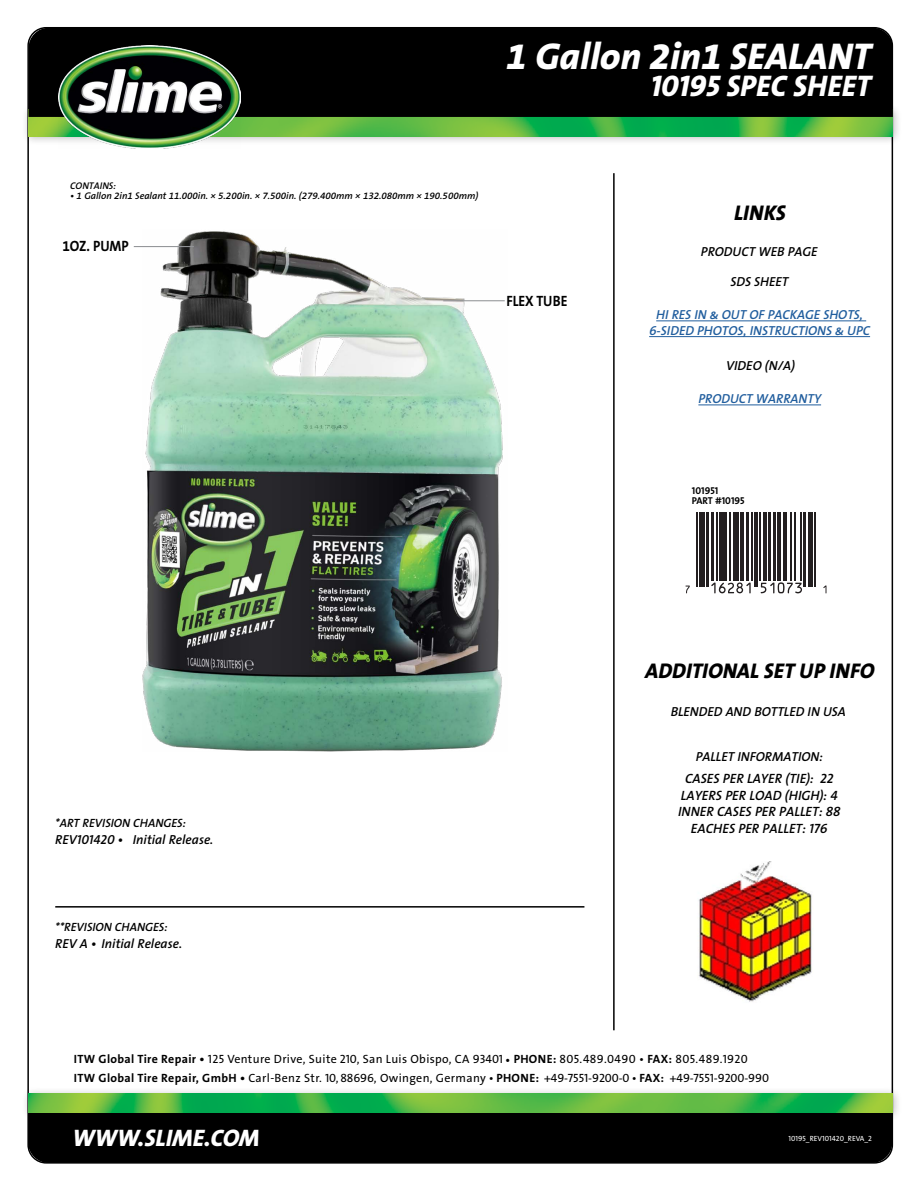
<style>
.page{position:relative;width:918px;height:1188px;background:#fff}
.page>*{position:absolute;margin:0;border:0;box-sizing:border-box;transform-origin:0 0}
.t1{font:37.5px "The Sans Q8 XB TF Italic";color:#fff}
.t2{font:italic 30px "The Sans Extra Bold Caps";color:#fff}
.t3{font:24px "The Sans Q8 XB TF Italic";color:#fff}
.t4{font:italic 800 21.3px "The Sans";color:#000}
.t5{font:15px "The Sans Q7 Bd TF";color:#000;scale:.91 1}
.t6{font:italic 13.5px/16.5px "The Sans Semi Bold Caps";color:#000;text-align:center}
.t7{font:italic 13.2px "The Sans Semi Bold Caps";color:#000}
.t8{font:italic 13.2px/15.8px "The Sans Semi Bold Caps";color:#215e9e;text-align:center}
.t9{font:italic 600 13.2px "The Sans";color:#000}
.t10{font:12px/18.8px "The Sans Caps";letter-spacing:-.01em;color:#000}
.t11{font:italic 12px "The Sans Semi Bold Caps";color:#000}
.t12{font:10.05px/10.1px "The Sans Bold Caps";color:#000}
.t13{font:9.75px "The Sans Q6 SB TF Italic";color:#000}
.t14{font:italic 600 9.75px "The Sans";color:#000}
.t15{font:7.5px "The Sans Caps";color:#fff}
.s1{font-family:"The Sans Semi Bold Caps";font-weight:400}
.s2{font-family:"The Sans Q7 Bd TF"}
.s3{font-family:"The Sans Q5 Rg TF"}
.s4{font-family:"Minion Pro"}
.s5{font-family:"The Sans Bold Caps"}
</style>
<div class="page">
<div style="left:28px;top:1122px;width:864px;height:41px;background:#000"></div>
<div style="left:21px;top:103px;width:881px;height:43px;background:#000;opacity:.25"></div>
<img style="left:29px;top:117px;width:864px;height:19px">
<div style="left:29px;top:28px;width:864px;height:89px;background:#000"></div>
<div style="left:887px;top:25px;width:5px;height:8px;background:#fff;border-radius:3px"></div>
<img style="left:58px;top:46px;width:183px;height:102px">
<div style="left:21px;top:1087px;width:881px;height:35px;background:#000;opacity:.25"></div>
<img style="left:29px;top:1093px;width:864px;height:19px">
<hr style="left:613px;top:173px;width:2px;height:857px;background:#000">
<hr style="left:55px;top:906px;width:529px;height:2px;background:#000">
<svg style="left:686px;top:586px;width:4px;height:7px"></svg>
<hr style="left:697px;top:513px;width:1px;height:74px;background:#231f20">
<hr style="left:699px;top:513px;width:1px;height:74px;background:#231f20">
<hr style="left:701px;top:513px;width:4px;height:74px;background:#231f20">
<hr style="left:706px;top:513px;width:3px;height:74px;background:#231f20">
<hr style="left:712px;top:513px;width:2px;height:68px;background:#231f20">
<hr style="left:717px;top:513px;width:1px;height:68px;background:#231f20">
<hr style="left:719px;top:513px;width:1px;height:68px;background:#231f20">
<div style="left:722px;top:513px;width:5px;height:68px;background:#231f20"></div>
<hr style="left:729px;top:513px;width:1px;height:68px;background:#231f20">
<hr style="left:733px;top:513px;width:2px;height:68px;background:#231f20">
<hr style="left:737px;top:513px;width:2px;height:68px;background:#231f20">
<hr style="left:740px;top:513px;width:4px;height:68px;background:#231f20">
<svg style="left:711px;top:582px;width:40px;height:11px"></svg>
<hr style="left:747px;top:513px;width:2px;height:68px;background:#231f20">
<hr style="left:752px;top:513px;width:1px;height:68px;background:#231f20">
<hr style="left:754px;top:513px;width:1px;height:74px;background:#231f20">
<hr style="left:757px;top:513px;width:1px;height:74px;background:#231f20">
<hr style="left:759px;top:513px;width:1px;height:68px;background:#231f20">
<hr style="left:763px;top:513px;width:4px;height:68px;background:#231f20">
<hr style="left:768px;top:513px;width:3px;height:68px;background:#231f20">
<hr style="left:773px;top:513px;width:3px;height:68px;background:#231f20">
<hr style="left:777px;top:513px;width:3px;height:68px;background:#231f20">
<hr style="left:783px;top:513px;width:1px;height:68px;background:#231f20">
<hr style="left:785px;top:513px;width:2px;height:68px;background:#231f20">
<hr style="left:790px;top:513px;width:2px;height:68px;background:#231f20">
<svg style="left:761px;top:582px;width:41px;height:11px"></svg>
<hr style="left:794px;top:513px;width:2px;height:68px;background:#231f20">
<hr style="left:801px;top:513px;width:1px;height:68px;background:#231f20">
<hr style="left:803px;top:513px;width:3px;height:74px;background:#231f20">
<hr style="left:808px;top:513px;width:3px;height:74px;background:#231f20">
<hr style="left:812px;top:513px;width:1px;height:74px;background:#231f20">
<hr style="left:814px;top:513px;width:2px;height:74px;background:#231f20">
<img style="left:698px;top:862px;width:114px;height:140px">
<img style="left:143px;top:231px;width:362px;height:521px">
<hr style="left:656px;top:321px;width:210px;height:1px;background:#215e9e">
<hr style="left:649px;top:336px;width:221px;height:1px;background:#215e9e">
<hr style="left:698px;top:405px;width:123px;height:1px;background:#215e9e">
<hr style="left:134px;top:246px;width:60px;height:1px;background:#939598">
<hr style="left:443px;top:300px;width:62px;height:1px;background:#939598">
<h1 class="t1" style="left:506px;top:36px;width:366px">1 Gallon 2in1 SEALANT</h1>
<h2 class="t2" style="left:651px;top:61px;width:222px">10195 SPEC SHEET</h2>
<p class="t14" style="left:70px;top:177px;width:47px">CONTAINS:</p>
<p class="t13" style="left:70px;top:191px;width:410px">• 1 Gallon 2in1 Sealant 11.000in. × 5.200in. × 7.500in. (279.400mm × 132.080mm × 190.500mm)</p>
<p class="t5" style="left:62px;top:238px;width:74px">1OZ. PUMP</p>
<p class="t5" style="left:506px;top:293px;width:69px">FLEX TUBE</p>
<h3 class="t4" style="left:734px;top:195px;width:53px">LINKS</h3>
<p class="t7" style="left:701px;top:240px;width:118px">PRODUCT WEB PAGE</p>
<p class="t7" style="left:730px;top:271px;width:60px">SDS SHEET</p>
<p class="t8" style="left:649px;top:306px;width:222px">HI RES IN &amp; OUT OF PACKAGE SHOTS,<br>6-SIDED PHOTOS, INSTRUCTIONS &amp; UPC</p>
<p class="t7" style="left:726px;top:355px;width:70px">VIDEO (N/A)</p>
<p class="t8" style="left:698px;top:390px;width:124px">PRODUCT WARRANTY</p>
<p class="t12" style="left:692px;top:486px;width:54px">101951<br>PART #10195</p>
<p class="t11" style="left:55px;top:813px;width:132px">*ART REVISION CHANGES:</p>
<p class="t9" style="left:55px;top:828px;width:160px"><span class="s1">REV101420 •</span> Initial Release.</p>
<p class="t11" style="left:55px;top:917px;width:114px">**REVISION CHANGES:</p>
<p class="t9" style="left:55px;top:932px;width:128px"><span class="s1">REV A •</span> Initial Release.</p>
<h3 class="t4" style="left:645px;top:653px;width:231px">ADDITIONAL SET UP INFO</h3>
<p class="t7" style="left:671px;top:701px;width:177px">BLENDED AND BOTTLED IN USA</p>
<p class="t7" style="left:696px;top:746px;width:129px">PALLET INFORMATION:</p>
<p class="t6" style="left:678px;top:770px;width:164px">CASES PER LAYER (TIE): 22<br>LAYERS PER LOAD (HIGH): 4<br>INNER CASES PER PALLET: 88<br>EACHES PER PALLET: 176</p>
<p class="t10" style="left:74px;top:1049px;width:697px"><span class="s2">ITW Global Tire Repair •</span> 125 <span class="s3">Venture Drive, Suite</span> 210<span class="s3">, San Luis Obispo, CA</span> 93401 <span class="s4">•</span> <span class="s2">PHONE</span><span class="s5">:</span> 805.489.0490 • <span class="s2">FAX:</span> 805.489.1920<br><span class="s2">ITW Global Tire Repair, GmbH •</span> <span class="s3">Carl-Benz Str.</span> 10, 88696<span class="s3">, Owingen, Germany</span> • <span class="s2">PHONE</span><span class="s5">:</span> +49-7551-9200-0 • <span class="s2">FAX:</span> +49-7551-9200-990</p>
<h3 class="t3" style="left:72px;top:1125px;width:189px">WWW.SLIME.COM</h3>
<p class="t15" style="left:788px;top:1132px;width:85px">10195_REV101420_REVA_2</p>
</div>
